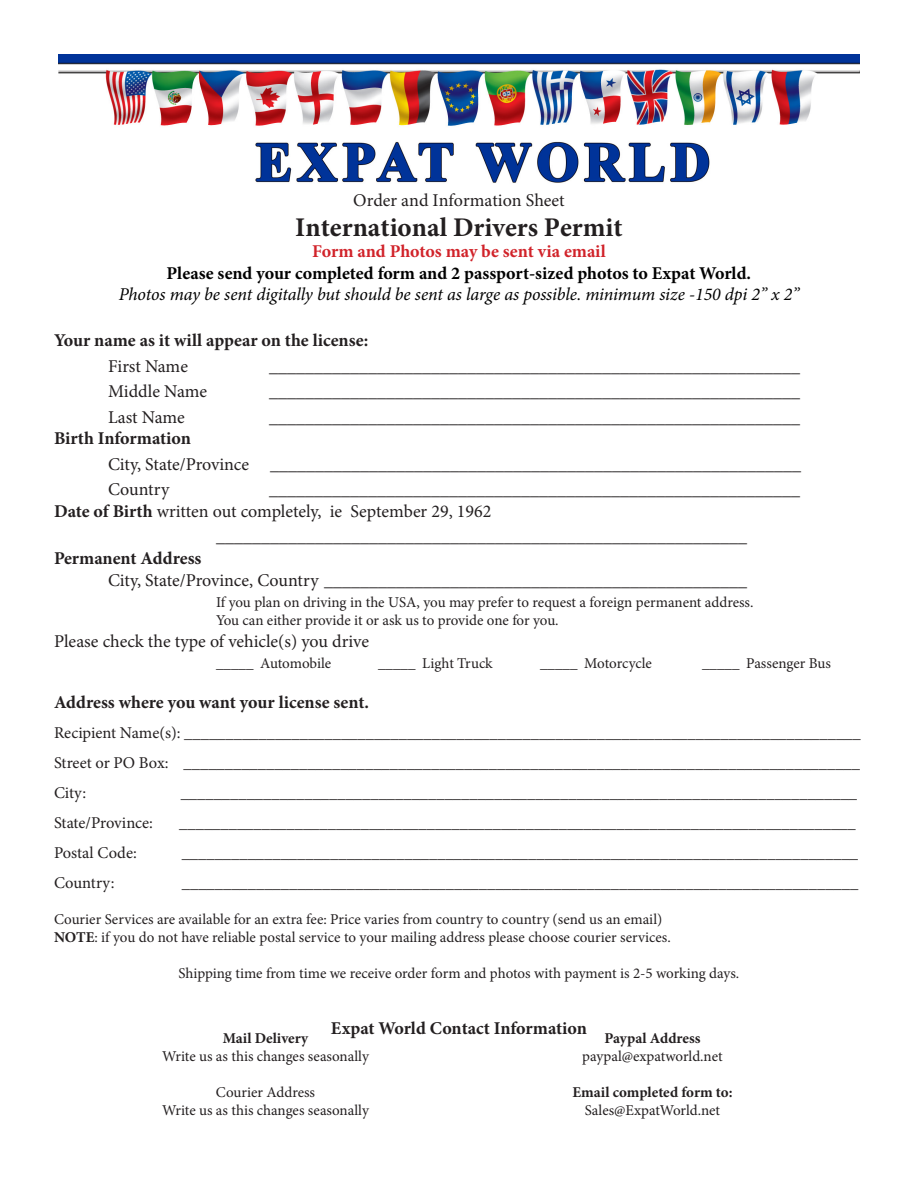
<style>
.page{position:relative;width:918px;height:1188px;background:#fff}
.page>*{position:absolute;margin:0;border:0;box-sizing:border-box;transform-origin:0 0}
.t1{font:700 27px "Minion Pro";color:#231f20}
.t2{font:18px/25.5px "Minion Pro";color:#231f20}
.t3{font:700 18px "Minion Pro";color:#231f20}
.t4{font:italic 18px "Minion Pro";letter-spacing:-.01em;color:#000}
.t5{font:700 18px "Minion Pro";color:#000}
.t6{font:700 18px "Minion Pro";letter-spacing:-.005em;color:#d1232a}
.t7{font:16.5px/30px "Minion Pro";color:#231f20;text-align:justify}
.t8{font:15px/18px "Minion Pro";letter-spacing:-.005em;color:#231f20}
.t9{font:700 15px "Minion Pro";color:#231f20}
.s1{font-weight:700}
</style>
<div class="page">
<img style="left:58px;top:54px;width:802px;height:129px">
<p class="t2" style="left:353px;top:187px;width:213px">Order and Information Sheet</p>
<h1 class="t1" style="left:295px;top:208px;width:329px">International Drivers Permit</h1>
<p class="t6" style="left:312px;top:239px;width:295px">Form and Photos may be sent via email</p>
<p class="t5" style="left:167px;top:260px;width:586px">Please send your completed form and 2 passport-sized photos to Expat World.</p>
<p class="t4" style="left:119px;top:282px;width:682px">Photos may be sent digitally but should be sent as large as possible. minimum size -150 dpi 2” x 2”</p>
<p class="t3" style="left:54px;top:328px;width:316px">Your name as it will appear on the license:</p>
<p class="t2" style="left:108px;top:353px;width:81px">First Name</p>
<p class="t2" style="left:269px;top:353px;width:532px">___________________________________________________________</p>
<p class="t2" style="left:108px;top:379px;width:101px">Middle Name</p>
<p class="t2" style="left:269px;top:379px;width:532px">___________________________________________________________</p>
<p class="t2" style="left:108px;top:404px;width:78px">Last Name</p>
<p class="t2" style="left:269px;top:404px;width:532px">___________________________________________________________</p>
<p class="t3" style="left:54px;top:426px;width:139px">Birth Information</p>
<p class="t2" style="left:108px;top:451px;width:694px">City, State/Province ___________________________________________________________<br>Country</p>
<p class="t2" style="left:54px;top:479px;width:748px;line-height:21.6px;text-indent:215px">___________________________________________________________<br><span class="s1">Date of Birth</span> written out completely, ie September 29, 1962</p>
<p class="t2" style="left:216px;top:524px;width:532px">___________________________________________________________</p>
<p class="t3" style="left:54px;top:545px;width:149px">Permanent Address</p>
<p class="t2" style="left:108px;top:567px;width:640px">City, State/Province, Country _______________________________________________</p>
<p class="t8" style="left:216px;top:593px;width:539px">If you plan on driving in the USA, you may prefer to request a foreign permanent address.<br>You can either provide it or ask us to provide one for you.</p>
<p class="t2" style="left:54px;top:628px;width:317px">Please check the type of vehicle(s) you drive</p>
<p class="t8" style="left:216px;top:655px;width:117px">_____ Automobile</p>
<p class="t8" style="left:378px;top:655px;width:116px">_____ Light Truck</p>
<p class="t8" style="left:540px;top:655px;width:113px">_____ Motorcycle</p>
<p class="t8" style="left:702px;top:655px;width:130px">_____ Passenger Bus</p>
<p class="t3" style="left:54px;top:689px;width:317px">Address where you want your license sent.</p>
<p class="t7" style="left:54px;top:718px;width:808px">Recipient Name(s): __________________________________________________________________________________ Street or PO Box: __________________________________________________________________________________ City:</p>
<p class="t7" style="left:181px;top:778px;width:678px">__________________________________________________________________________________</p>
<p class="t7" style="left:54px;top:808px;width:101px">State/Province:</p>
<p class="t7" style="left:179px;top:808px;width:678px">__________________________________________________________________________________</p>
<p class="t7" style="left:54px;top:838px;width:84px">Postal Code:</p>
<p class="t7" style="left:182px;top:838px;width:678px">__________________________________________________________________________________</p>
<p class="t7" style="left:54px;top:868px;width:62px">Country:</p>
<p class="t7" style="left:182px;top:868px;width:678px">__________________________________________________________________________________</p>
<p class="t8" style="left:54px;top:910px;width:618px">Courier Services are available for an extra fee: Price varies from country to country (send us an email)<br><span class="s1">NOTE</span>: if you do not have reliable postal service to your mailing address please choose courier services.</p>
<p class="t8" style="left:179px;top:964px;width:562px">Shipping time from time we receive order form and photos with payment is 2-5 working days.</p>
<p class="t3" style="left:331px;top:1015px;width:258px">Expat World Contact Information</p>
<p class="t9" style="left:223px;top:1028px;width:87px">Mail Delivery</p>
<p class="t8" style="left:162px;top:1047px;width:208px">Write us as this changes seasonally</p>
<p class="t8" style="left:162px;top:1083px;width:208px;text-align:center">Courier Address<br>Write us as this changes seasonally</p>
<p class="t9" style="left:604px;top:1028px;width:98px">Paypal Address</p>
<p class="t8" style="left:582px;top:1047px;width:142px">paypal@expatworld.net</p>
<p class="t9" style="left:572px;top:1082px;width:162px">Email completed form to:</p>
<p class="t8" style="left:585px;top:1101px;width:137px">Sales@ExpatWorld.net</p>
</div>
